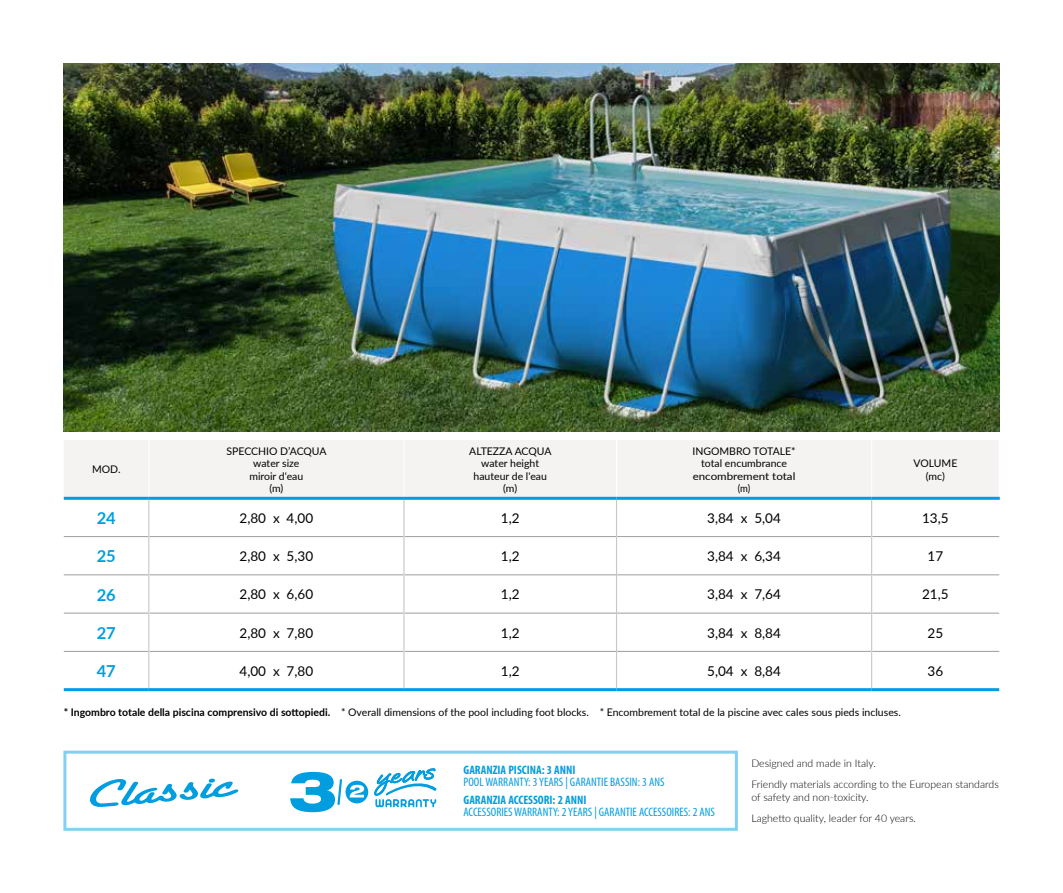
<style>
.page{position:relative;width:1063px;height:893px;background:#fff}
.page>*{position:absolute;margin:0;border:0;box-sizing:border-box;transform-origin:0 0}
.t1{font:700 16.5px "Lato";color:#009ee0}
.t2{font:13.5px "Lato";color:#000}
.t3{font:condensed 12.3px "Myriad Pro";color:#009ee0}
.t4{font:700 condensed 12.3px "Myriad Pro";color:#009ee0}
.t5{font:10.5px/12.6px "Lato";color:#000;text-align:center}
.t6{font:300 10.5px/21.1px "Lato";color:#000}
.s1{font-weight:700}
</style>
<div class="page">
<div style="left:64px;top:440px;width:935px;height:57px;background:#f5f3f1"></div>
<hr style="left:64px;top:536px;width:84px;height:1px;background:#9c9e9f">
<hr style="left:149px;top:536px;width:254px;height:1px;background:#9c9e9f">
<hr style="left:404px;top:536px;width:212px;height:1px;background:#9c9e9f">
<hr style="left:617px;top:536px;width:254px;height:1px;background:#9c9e9f">
<hr style="left:872px;top:536px;width:127px;height:1px;background:#9c9e9f">
<hr style="left:64px;top:574px;width:84px;height:1px;background:#9c9e9f">
<hr style="left:149px;top:574px;width:254px;height:1px;background:#9c9e9f">
<hr style="left:404px;top:574px;width:212px;height:1px;background:#9c9e9f">
<hr style="left:617px;top:574px;width:254px;height:1px;background:#9c9e9f">
<hr style="left:872px;top:574px;width:127px;height:1px;background:#9c9e9f">
<hr style="left:64px;top:613px;width:84px;height:1px;background:#9c9e9f">
<hr style="left:149px;top:613px;width:254px;height:1px;background:#9c9e9f">
<hr style="left:404px;top:613px;width:212px;height:1px;background:#9c9e9f">
<hr style="left:617px;top:613px;width:254px;height:1px;background:#9c9e9f">
<hr style="left:872px;top:613px;width:127px;height:1px;background:#9c9e9f">
<hr style="left:64px;top:651px;width:84px;height:1px;background:#9c9e9f">
<hr style="left:149px;top:651px;width:254px;height:1px;background:#9c9e9f">
<hr style="left:404px;top:651px;width:212px;height:1px;background:#9c9e9f">
<hr style="left:617px;top:651px;width:254px;height:1px;background:#9c9e9f">
<hr style="left:872px;top:651px;width:127px;height:1px;background:#9c9e9f">
<hr style="left:148px;top:500px;width:1px;height:37px;background:#c6c7c8">
<hr style="left:403px;top:500px;width:1px;height:37px;background:#c6c7c8">
<hr style="left:616px;top:500px;width:1px;height:37px;background:#c6c7c8">
<hr style="left:871px;top:500px;width:1px;height:37px;background:#c6c7c8">
<hr style="left:148px;top:537px;width:1px;height:38px;background:#c6c7c8">
<hr style="left:403px;top:537px;width:1px;height:38px;background:#c6c7c8">
<hr style="left:616px;top:537px;width:1px;height:38px;background:#c6c7c8">
<hr style="left:871px;top:537px;width:1px;height:38px;background:#c6c7c8">
<hr style="left:148px;top:575px;width:1px;height:38px;background:#c6c7c8">
<hr style="left:403px;top:575px;width:1px;height:38px;background:#c6c7c8">
<hr style="left:616px;top:575px;width:1px;height:38px;background:#c6c7c8">
<hr style="left:871px;top:575px;width:1px;height:38px;background:#c6c7c8">
<hr style="left:148px;top:613px;width:1px;height:38px;background:#c6c7c8">
<hr style="left:403px;top:613px;width:1px;height:38px;background:#c6c7c8">
<hr style="left:616px;top:613px;width:1px;height:38px;background:#c6c7c8">
<hr style="left:871px;top:613px;width:1px;height:38px;background:#c6c7c8">
<hr style="left:148px;top:651px;width:1px;height:37px;background:#c6c7c8">
<hr style="left:403px;top:651px;width:1px;height:37px;background:#c6c7c8">
<hr style="left:616px;top:651px;width:1px;height:37px;background:#c6c7c8">
<hr style="left:871px;top:651px;width:1px;height:37px;background:#c6c7c8">
<hr style="left:148px;top:440px;width:1px;height:57px;background:#fff">
<hr style="left:403px;top:440px;width:1px;height:57px;background:#fff">
<hr style="left:616px;top:440px;width:1px;height:57px;background:#fff">
<hr style="left:871px;top:440px;width:1px;height:57px;background:#fff">
<hr style="left:64px;top:497px;width:85px;height:3px;background:#009ee0">
<hr style="left:149px;top:497px;width:255px;height:3px;background:#009ee0">
<hr style="left:404px;top:497px;width:213px;height:3px;background:#009ee0">
<hr style="left:617px;top:497px;width:255px;height:3px;background:#009ee0">
<hr style="left:872px;top:497px;width:128px;height:3px;background:#009ee0">
<hr style="left:64px;top:688px;width:85px;height:3px;background:#009ee0">
<hr style="left:149px;top:688px;width:255px;height:3px;background:#009ee0">
<hr style="left:404px;top:688px;width:213px;height:3px;background:#009ee0">
<hr style="left:617px;top:688px;width:255px;height:3px;background:#009ee0">
<hr style="left:872px;top:688px;width:127px;height:3px;background:#009ee0">
<img style="left:64px;top:64px;width:935px;height:368px">
<div style="left:63px;top:751px;width:675px;height:80px;border:3px solid #84d0f0"></div>
<svg style="left:90px;top:779px;width:148px;height:28px"></svg>
<svg style="left:344px;top:779px;width:26px;height:26px"></svg>
<svg style="left:350px;top:785px;width:14px;height:12px"></svg>
<svg style="left:290px;top:772px;width:52px;height:40px"></svg>
<svg style="left:374px;top:768px;width:63px;height:39px"></svg>
<p class="t5" style="left:92px;top:463px;width:30px">MOD.</p>
<p class="t5" style="left:226px;top:444px;width:102px">SPECCHIO D’ACQUA water size<br>miroir d'eau<br>(m)</p>
<p class="t5" style="left:469px;top:444px;width:84px">ALTEZZA ACQUA water height hauteur de l'eau (m)</p>
<p class="t5" style="left:692px;top:444px;width:105px">INGOMBRO TOTALE* total encumbrance encombrement total (m)</p>
<p class="t5" style="left:913px;top:457px;width:45px">VOLUME (mc)</p>
<h1 class="t1" style="left:97px;top:506px;width:21px">24</h1>
<p class="t2" style="left:240px;top:508px;width:75px">2,80 x 4,00</p>
<p class="t2" style="left:501px;top:508px;width:20px">1,2</p>
<p class="t2" style="left:707px;top:508px;width:75px">3,84 x 5,04</p>
<p class="t2" style="left:922px;top:508px;width:28px">13,5</p>
<h1 class="t1" style="left:97px;top:544px;width:21px">25</h1>
<p class="t2" style="left:240px;top:547px;width:75px">2,80 x 5,30</p>
<p class="t2" style="left:501px;top:547px;width:20px">1,2</p>
<p class="t2" style="left:707px;top:547px;width:75px">3,84 x 6,34</p>
<p class="t2" style="left:928px;top:547px;width:17px">17</p>
<h1 class="t1" style="left:97px;top:582px;width:21px">26</h1>
<p class="t2" style="left:240px;top:585px;width:75px">2,80 x 6,60</p>
<p class="t2" style="left:501px;top:585px;width:20px">1,2</p>
<p class="t2" style="left:707px;top:585px;width:75px">3,84 x 7,64</p>
<p class="t2" style="left:922px;top:585px;width:28px">21,5</p>
<h1 class="t1" style="left:97px;top:621px;width:21px">27</h1>
<p class="t2" style="left:240px;top:623px;width:75px">2,80 x 7,80</p>
<p class="t2" style="left:501px;top:623px;width:20px">1,2</p>
<p class="t2" style="left:707px;top:623px;width:75px">3,84 x 8,84</p>
<p class="t2" style="left:928px;top:623px;width:17px">25</p>
<h1 class="t1" style="left:97px;top:659px;width:21px">47</h1>
<p class="t2" style="left:240px;top:661px;width:75px">4,00 x 7,80</p>
<p class="t2" style="left:501px;top:661px;width:20px">1,2</p>
<p class="t2" style="left:707px;top:661px;width:75px">5,04 x 8,84</p>
<p class="t2" style="left:928px;top:661px;width:17px">36</p>
<p class="t5" style="left:64px;top:705px;width:839px"><span class="s1">* Ingombro totale della piscina comprensivo di sottopiedi.</span> * Overall dimensions of the pool including foot blocks. * Encombrement total de la piscine avec cales sous pieds incluses.</p>
<p class="t4" style="left:464px;top:763px;width:113px">GARANZIA PISCINA: 3 ANNI</p>
<p class="t3" style="left:464px;top:776px;width:203px">POOL WARRANTY: 3 YEARS | GARANTIE BASSIN: 3 ANS</p>
<p class="t4" style="left:464px;top:793px;width:124px">GARANZIA ACCESSORI: 2 ANNI</p>
<p class="t3" style="left:464px;top:806px;width:253px">ACCESSORIES WARRANTY: 2 YEARS | GARANTIE ACCESSOIRES: 2 ANS</p>
<p class="t6" style="left:751px;top:752px;width:249px">Designed and made in Italy.<br>Friendly materials according to the European standards</p>
<p class="t6" style="left:751px;top:786px;width:166px">of safety and non-toxicity.<br>Laghetto quality, leader for 40 years.</p>
</div>
